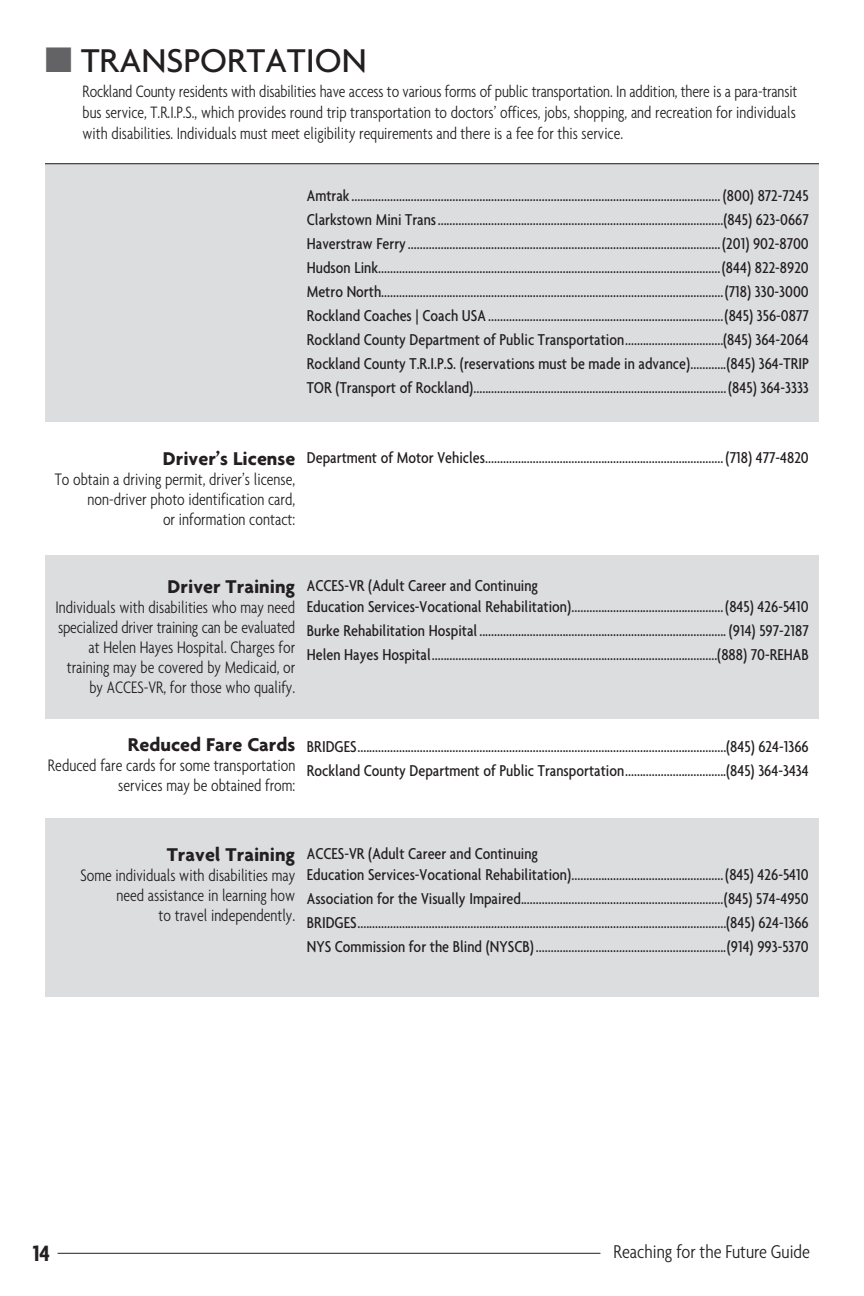
<style>
.page{position:relative;width:864px;height:1296px;background:#fff}
.page>*{position:absolute;margin:0;border:0;box-sizing:border-box;transform-origin:0 0}
.t1{font:500 35.6px "Agenda";color:#231f20}
.t2{font:700 condensed 24px "Agenda";color:#231f20}
.t3{font:700 20px "Agenda";color:#231f20}
.t4{font:300 condensed 20px "Agenda";color:#231f20}
.t5{font:300 condensed 18px/20px "Agenda";color:#231f20;text-align:right;scale:.95 1}
.t6{font:300 condensed 17.8px/20.8px "Agenda";color:#231f20;text-align:justify;scale:.95 1}
.t7{font:500 condensed 17px/23.8px "Agenda";color:#231f20}
.s1{color:#636366}
</style>
<div class="page">
<hr style="left:58px;top:1253px;width:542px;height:1px;background:#231f20">
<div style="left:45px;top:163px;width:774px;height:258px;background:#dcdddf"></div>
<div style="left:45px;top:555px;width:774px;height:163px;background:#dcdddf"></div>
<div style="left:45px;top:818px;width:774px;height:178px;background:#dcdddf"></div>
<hr style="left:45px;top:163px;width:774px;height:1px;background:#231f20">
<h1 class="t1" style="left:45px;top:39px;width:323px"><span class="s1">■</span> TRANSPORTATION</h1>
<p class="t6" style="left:83px;top:81px;width:754px">Rockland County residents with disabilities have access to various forms of public transportation. In addition, there is a para-transit bus service, T.R.I.P.S., which provides round trip transportation to doctors’ offices, jobs, shopping, and recreation for individuals with disabilities. Individuals must meet eligibility requirements and there is a fee for this service.</p>
<p class="t7" style="left:307px;top:184px;width:504px;text-align:justify">Amtrak............................................................................................................................ (800) 872-7245<br>Clarkstown Mini Trans................................................................................................(845) 623-0667<br>Haverstraw Ferry.........................................................................................................(201) 902-8700<br>Hudson Link...................................................................................................................(844) 822-8920<br>Metro North...................................................................................................................(718) 330-3000<br>Rockland Coaches | Coach USA ...............................................................................(845) 356-0877<br>Rockland County Department of Public Transportation.................................(845) 364-2064<br>Rockland County T.R.I.P.S. (reservations must be made in advance)............(845) 364-TRIP TOR (Transport of Rockland).....................................................................................(845) 364-3333</p>
<p class="t3" style="left:163px;top:446px;width:134px">Driver’s License</p>
<p class="t5" style="left:55px;top:469px;width:255px">To obtain a driving permit, driver’s license, non-driver photo identification card,<br>or information contact:</p>
<p class="t7" style="left:307px;top:445px;width:503px">Department of Motor Vehicles................................................................................ (718) 477-4820</p>
<p class="t3" style="left:168px;top:574px;width:129px">Driver Training</p>
<p class="t5" style="left:55px;top:597px;width:254px">Individuals with disabilities who may need specialized driver training can be evaluated at Helen Hayes Hospital. Charges for training may be covered by Medicaid, or by ACCES-VR, for those who qualify.</p>
<p class="t7" style="left:307px;top:575px;width:503px;line-height:21px">ACCES-VR (Adult Career and Continuing<br>Education Services-Vocational Rehabilitation)...................................................(845) 426-5410</p>
<p class="t7" style="left:307px;top:618px;width:503px">Burke Rehabilitation Hospital ................................................................................... (914) 597-2187<br>Helen Hayes Hospital................................................................................................(888) 70-REHAB</p>
<p class="t3" style="left:128px;top:733px;width:169px">Reduced Fare Cards</p>
<p class="t5" style="left:48px;top:755px;width:262px">Reduced fare cards for some transportation services may be obtained from:</p>
<p class="t7" style="left:307px;top:735px;width:503px">BRIDGES............................................................................................................................(845) 624-1366<br>Rockland County Department of Public Transportation..................................(845) 364-3434</p>
<p class="t3" style="left:167px;top:842px;width:130px">Travel Training</p>
<p class="t5" style="left:80px;top:865px;width:228px">Some individuals with disabilities may need assistance in learning how<br>to travel independently.</p>
<p class="t7" style="left:307px;top:843px;width:503px;line-height:21px">ACCES-VR (Adult Career and Continuing<br>Education Services-Vocational Rehabilitation)...................................................(845) 426-5410</p>
<p class="t7" style="left:307px;top:886px;width:503px;text-align:justify">Association for the Visually Impaired....................................................................(845) 574-4950<br>BRIDGES............................................................................................................................(845) 624-1366<br>NYS Commission for the Blind (NYSCB)................................................................(914) 993-5370</p>
<h2 class="t2" style="left:33px;top:1239px;width:19px">14</h2>
<p class="t4" style="left:614px;top:1240px;width:198px">Reaching for the Future Guide</p>
</div>
